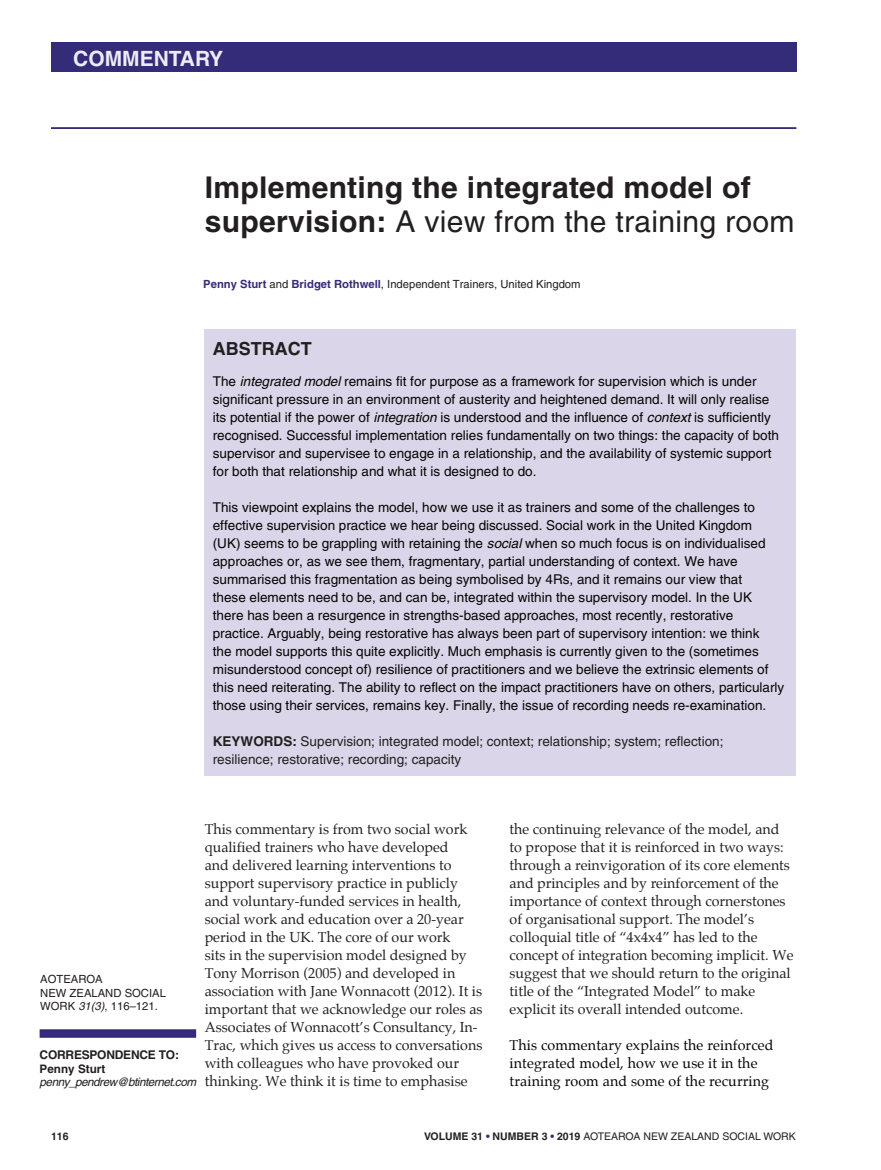
<style>
.page{position:relative;width:881px;height:1170px;background:#fff}
.page>*{position:absolute;margin:0;border:0;box-sizing:border-box;transform-origin:0 0}
.t1{font:700 30px/34.5px "Helvetica";letter-spacing:.01em;color:#231f20}
.t2{font:700 21px "Helvetica";color:#edebf5}
.t3{font:700 18px "Helvetica";color:#231f20}
.t4{font:14.25px/18px "Palatino";color:#231f20}
.t5{font:14.25px/18px "Palatino";letter-spacing:.01em;color:#040503}
.t6{font:13.5px/18px "Helvetica";color:#040503}
.t7{font:13.5px/18px "Helvetica";color:#231f20}
.t8{font:700 12px "Helvetica";letter-spacing:-.02em;color:#231f20}
.t9{font:italic 11.7px "Helvetica";letter-spacing:-.04em;color:#231f20}
.t10{font:700 11.7px "Helvetica";color:#231f20}
.t11{font:11.25px/13.5px "Helvetica";color:#231f20}
.t12{font:10.5px "Helvetica";color:#231f20}
.t13{font:700 10.5px "Helvetica";color:#231f20}
.s1{font-weight:400}
.s2{font-weight:700;color:#352c79}
.s3{font-style:italic}
.s4{font-weight:700}
</style>
<div class="page">
<div style="left:51px;top:43px;width:745px;height:29px;background:#352c79"></div>
<hr style="left:51px;top:127px;width:745px;height:2px;background:#352c79">
<div style="left:40px;top:1029px;width:156px;height:8px;background:#352c79"></div>
<div style="left:204px;top:329px;width:591px;height:447px;background:#dad5e8"></div>
<h2 class="t2" style="left:73px;top:50px;width:151px">COMMENTARY</h2>
<h1 class="t1" style="left:205px;top:173px;width:591px">Implementing the integrated model of supervision: <span class="s1">A view from the training room</span></h1>
<p class="t11" style="left:203px;top:278px;width:379px"><span class="s2">Penny Sturt</span> and <span class="s2">Bridget Rothwell</span>, Independent Trainers, United Kingdom</p>
<h3 class="t3" style="left:213px;top:342px;width:100px">ABSTRACT</h3>
<p class="t6" style="left:213px;top:373px;width:567px">The <span class="s3">integrated model</span> remains fit for purpose as a framework for supervision which is under significant pressure in an environment of austerity and heightened demand. It will only realise its potential if the power of <span class="s3">integration</span> is understood and the influence of <span class="s3">context</span> is sufficiently recognised. Successful implementation relies fundamentally on two things: the capacity of both supervisor and supervisee to engage in a relationship, and the availability of systemic support for both that relationship and what it is designed to do.</p>
<p class="t6" style="left:213px;top:499px;width:572px">This viewpoint explains the model, how we use it as trainers and some of the challenges to effective supervision practice we hear being discussed. Social work in the United Kingdom<br>(UK) seems to be grappling with retaining the <span class="s3">social</span> when so much focus is on individualised approaches or, as we see them, fragmentary, partial understanding of context. We have summarised this fragmentation as being symbolised by 4Rs, and it remains our view that<br>these elements need to be, and can be, integrated within the supervisory model. In the UK there has been a resurgence in strengths-based approaches, most recently, restorative practice. Arguably, being restorative has always been part of supervisory intention: we think<br>the model supports this quite explicitly. Much emphasis is currently given to the (sometimes misunderstood concept of) resilience of practitioners and we believe the extrinsic elements of this need reiterating. The ability to reflect on the impact practitioners have on others, particularly those using their services, remains key. Finally, the issue of recording needs re-examination.</p>
<p class="t7" style="left:213px;top:733px;width:512px"><span class="s4">KEYWORDS:</span> Supervision; integrated model; context; relationship; system; reflection; resilience; restorative; recording; capacity</p>
<p class="t11" style="left:40px;top:973px;width:127px">AOTEAROA<br>NEW ZEALAND SOCIAL<br>WORK <span class="s3">31(3)</span>, 116–121.</p>
<p class="t8" style="left:40px;top:1050px;width:141px">CORRESPONDENCE TO:</p>
<p class="t10" style="left:40px;top:1064px;width:67px">Penny Sturt</p>
<p class="t9" style="left:40px;top:1077px;width:158px">penny_pendrew@btinternet.com</p>
<p class="t4" style="left:205px;top:821px;width:279px">This commentary is from two social work qualified trainers who have developed<br>and delivered learning interventions to support supervisory practice in publicly and voluntary-funded services in health, social work and education over a 20-year period in the UK. The core of our work<br>sits in the supervision model designed by Tony Morrison (2005) and developed in association with Jane Wonnacott (2012). It is important that we acknowledge our roles as Associates of Wonnacott’s Consultancy, In-Trac, which gives us access to conversations with colleagues who have provoked our thinking. We think it is time to emphasise</p>
<p class="t4" style="left:509px;top:821px;width:285px">the continuing relevance of the model, and to propose that it is reinforced in two ways: through a reinvigoration of its core elements and principles and by reinforcement of the importance of context through cornerstones of organisational support. The model’s colloquial title of “4x4x4” has led to the concept of integration becoming implicit. We suggest that we should return to the original title of the “Integrated Model” to make explicit its overall intended outcome.</p>
<p class="t5" style="left:509px;top:1037px;width:265px">This commentary explains the reinforced integrated model, how we use it in the training room and some of the recurring</p>
<p class="t13" style="left:51px;top:1132px;width:19px">116</p>
<p class="t12" style="left:424px;top:1132px;width:373px"><span class="s4">VOLUME 31</span> <span class="s2">•</span> <span class="s4">NUMBER 3</span> <span class="s2">•</span> <span class="s4">2019</span> AOTEAROA NEW ZEALAND SOCIAL WORK</p>
</div>
